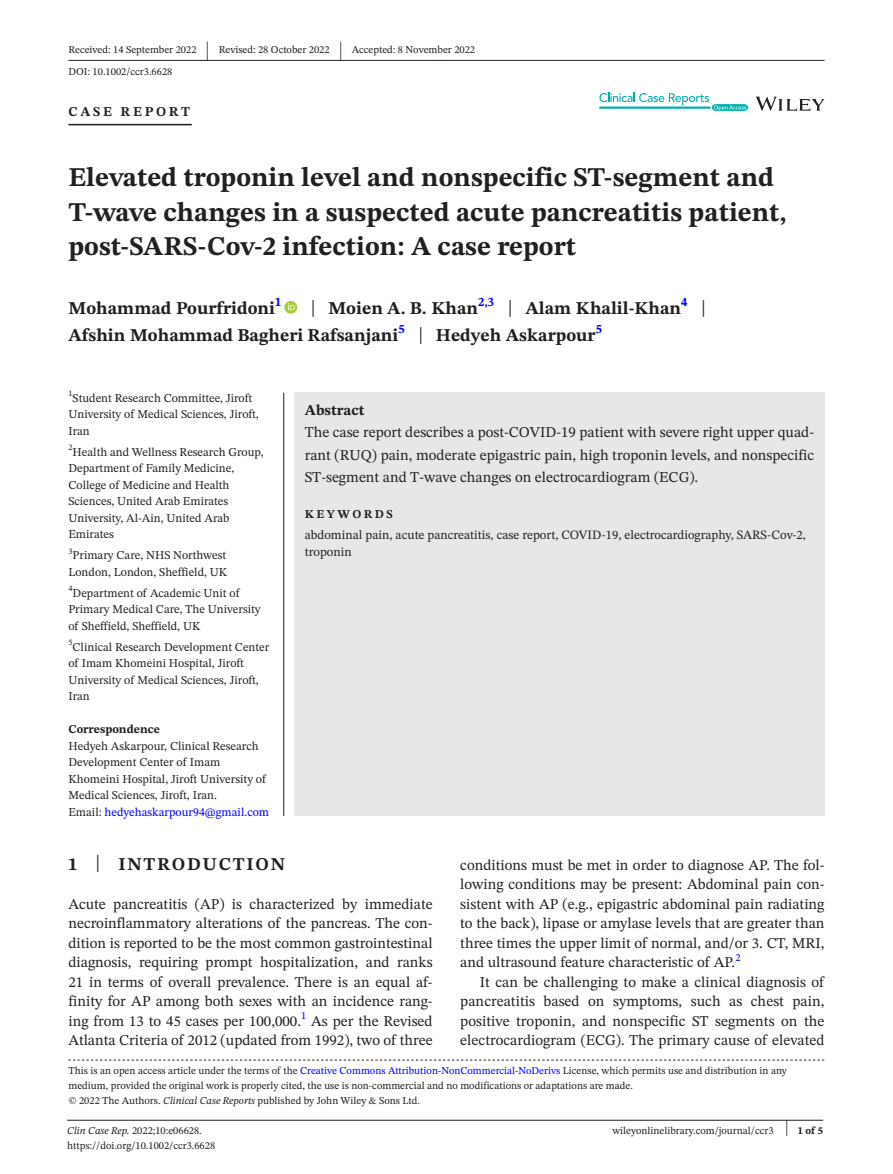
<style>
.page{position:relative;width:893px;height:1174px;background:#fff}
.page>*{position:absolute;margin:0;border:0;box-sizing:border-box;transform-origin:0 0}
.t1{font:700 27px/34.5px "STIX Two Text";color:#231f20}
.t2{font:25.65px "STIX Two Text";color:#231f20;scale:.49 1}
.t3{font:700 18px/27px "STIX Two Text";color:#231f20}
.t4{font:700 18px "STIX Two Text";letter-spacing:.1em;color:#231f20}
.t5{font:15px/19.5px "STIX Two Text";color:#231f20;text-align:justify}
.t6{font:700 15px "STIX Two Text";color:#231f20}
.t7{font:700 13.5px "STIX Two Text";letter-spacing:.2em;color:#231f20}
.t8{font:12.75px/17.2px "STIX Two Text";color:#231f20}
.t9{font:12px/16.5px "STIX Two Text";color:#231f20}
.t10{font:700 12px "STIX Two Text";color:#231f20}
.t11{font:700 12px "STIX Two Text";letter-spacing:.2em;color:#231f20}
.t12{font:10.5px/15px "STIX Two Text";color:#231f20}
.t13{font:700 10.5px "STIX Two Text";color:#231f20}
.t14{font:10.5px "STIX Two Text";color:#00f}
.t15{font:8.4px "STIX Two Text";color:#231f20}
.s1{font-weight:400;font-size:23.4px}
.s2{color:#00f}
.s3{font-weight:400;font-size:23.7px}
.s4{font-style:italic}
.s5{font-weight:400;font-size:22.2px}
</style>
<div class="page">
<hr style="left:67px;top:1119px;width:756px;height:1px;background:#231f20">
<svg style="left:756px;top:97px;width:68px;height:14px"></svg>
<svg style="left:599px;top:93px;width:149px;height:18px"></svg>
<hr style="left:68px;top:60px;width:756px;height:1px;background:#231f20">
<hr style="left:68px;top:124px;width:124px;height:1px;background:#231f20">
<svg style="left:284px;top:301px;width:13px;height:13px"></svg>
<svg style="left:288px;top:303px;width:7px;height:7px"></svg>
<svg style="left:68px;top:1059px;width:756px;height:1px"></svg>
<hr style="left:283px;top:392px;width:1px;height:424px;background:#231f20">
<div style="left:294px;top:392px;width:530px;height:175px;background:#e6e7e9"></div>
<div style="left:294px;top:567px;width:530px;height:249px;background:#e6e7e9"></div>
<p class="t12" style="left:68px;top:42px;width:130px">Received: 14 September 2022</p>
<h2 class="t2" style="left:206px;top:32px;width:8px">|</h2>
<p class="t12" style="left:219px;top:42px;width:112px">Revised: 28 October 2022</p>
<h2 class="t2" style="left:339px;top:32px;width:8px">|</h2>
<p class="t12" style="left:352px;top:42px;width:125px">Accepted: 8 November 2022</p>
<p class="t12" style="left:68px;top:64px;width:105px">DOI: 10.1002/ccr3.6628</p>
<p class="t7" style="left:68px;top:101px;width:123px">CASE REPORT</p>
<h1 class="t1" style="left:68px;top:161px;width:720px">Elevated troponin level and nonspecific ST-segment and<br>T-wave changes in a suspected acute pancreatitis patient, post-SARS-Cov-2 infection: A case report</h1>
<p class="t3" style="left:68px;top:295px;width:214px">Mohammad Pourfridoni<sup>1</sup></p>
<p class="t3" style="left:68px;top:295px;width:639px;text-indent:242px"><span class="s1">|</span> Moien A. B. Khan<sup>2,3</sup> <span class="s1">|</span> Alam Khalil-Khan<sup>4</sup> <span class="s1">|<br></span>Afshin Mohammad Bagheri Rafsanjani<sup>5</sup> <span class="s1">|</span> Hedyeh Askarpour<sup>5</sup></p>
<p class="t9" style="left:68px;top:389px;width:192px"><sup>1</sup>Student Research Committee, Jiroft<br>University of Medical Sciences, Jiroft,<br>Iran</p>
<p class="t15" style="left:68px;top:441px;width:6px">2</p>
<p class="t9" style="left:68px;top:443px;width:197px;text-indent:4px">Health and Wellness Research Group,<br>Department of Family Medicine,<br>College of Medicine and Health<br>Sciences, United Arab Emirates<br>University, Al-Ain, United Arab<br>Emirates</p>
<p class="t15" style="left:68px;top:545px;width:6px">3</p>
<p class="t9" style="left:68px;top:547px;width:160px;text-align:center">Primary Care, NHS Northwest<br>London, London, Sheffield, UK</p>
<p class="t15" style="left:68px;top:582px;width:6px">4</p>
<p class="t9" style="left:68px;top:584px;width:194px;text-indent:4px">Department of Academic Unit of<br>Primary Medical Care, The University of Sheffield, Sheffield, UK</p>
<p class="t15" style="left:68px;top:636px;width:6px">5</p>
<p class="t9" style="left:68px;top:638px;width:202px;text-indent:4px">Clinical Research Development Center of Imam Khomeini Hospital, Jiroft<br>University of Medical Sciences, Jiroft,<br>Iran</p>
<p class="t10" style="left:68px;top:721px;width:93px">Correspondence</p>
<p class="t9" style="left:68px;top:737px;width:202px">Hedyeh Askarpour, Clinical Research Development Center of Imam Khomeini Hospital, Jiroft University of Medical Sciences, Jiroft, Iran.<br>Email: <span class="s2">hedyehaskarpour94@gmail.com</span></p>
<p class="t6" style="left:305px;top:399px;width:61px">Abstract</p>
<p class="t5" style="left:305px;top:421px;width:511px;line-height:22.5px">The case report describes a post-COVID-19 patient with severe right upper quad&shy;rant (RUQ) pain, moderate epigastric pain, high troponin levels, and nonspecific ST-segment and T-wave changes on electrocardiogram (ECG).</p>
<p class="t11" style="left:305px;top:505px;width:90px">KEYWORDS</p>
<p class="t8" style="left:305px;top:526px;width:503px">abdominal pain, acute pancreatitis, case report, COVID-19, electrocardiography, SARS-Cov-2, troponin</p>
<p class="t4" style="left:68px;top:851px;width:218px">1 <span class="s3">|</span> INTRODUCTION</p>
<p class="t5" style="left:68px;top:894px;width:366px">Acute pancreatitis (AP) is characterized by immediate necroinflammatory alterations of the pancreas. The con&shy;dition is reported to be the most common gastrointestinal diagnosis, requiring prompt hospitalization, and ranks 21 in terms of overall prevalence. There is an equal af&shy;finity for AP among both sexes with an incidence rang&shy;ing from 13 to 45 cases per 100,000.</p>
<p class="t14" style="left:301px;top:1008px;width:7px">1</p>
<p class="t5" style="left:68px;top:1011px;width:366px;text-align:right">As per the Revised<br>Atlanta Criteria of 2012 (updated from 1992), two of three</p>
<p class="t5" style="left:460px;top:855px;width:366px">conditions must be met in order to diagnose AP. The fol&shy;lowing conditions may be present: Abdominal pain con&shy;sistent with AP (e.g., epigastric abdominal pain radiating to the back), lipase or amylase levels that are greater than three times the upper limit of normal, and/or 3. CT, MRI, and ultrasound feature characteristic of AP.</p>
<p class="t14" style="left:735px;top:949px;width:7px">2</p>
<p class="t5" style="left:460px;top:972px;width:366px;text-indent:20px">It can be challenging to make a clinical diagnosis of pancreatitis based on symptoms, such as chest pain, positive troponin, and nonspecific ST segments on the electrocardiogram (ECG). The primary cause of elevated</p>
<p class="t12" style="left:68px;top:1063px;width:720px">This is an open access article under the terms of the <span class="s2">Creative Commons Attribution-NonCommercial-NoDerivs</span> License, which permits use and distribution in any medium, provided the original work is properly cited, the use is non-commercial and no modifications or adaptations are made.<br>© 2022 The Authors. <span class="s4">Clinical Case Reports</span> published by John Wiley &amp; Sons Ltd.</p>
<p class="t12" style="left:67px;top:1123px;width:136px"><span class="s4">Clin Case Rep.</span> 2022;10:e06628.</p>
<p class="t13" style="left:785px;top:1123px;width:39px"><span class="s5">|</span> 1 of 5</p>
<p class="t12" style="left:67px;top:1138px;width:150px">https://doi.org/10.1002/ccr3.6628</p>
<p class="t12" style="left:612px;top:1123px;width:163px">wileyonlinelibrary.com/journal/ccr3</p>
</div>
